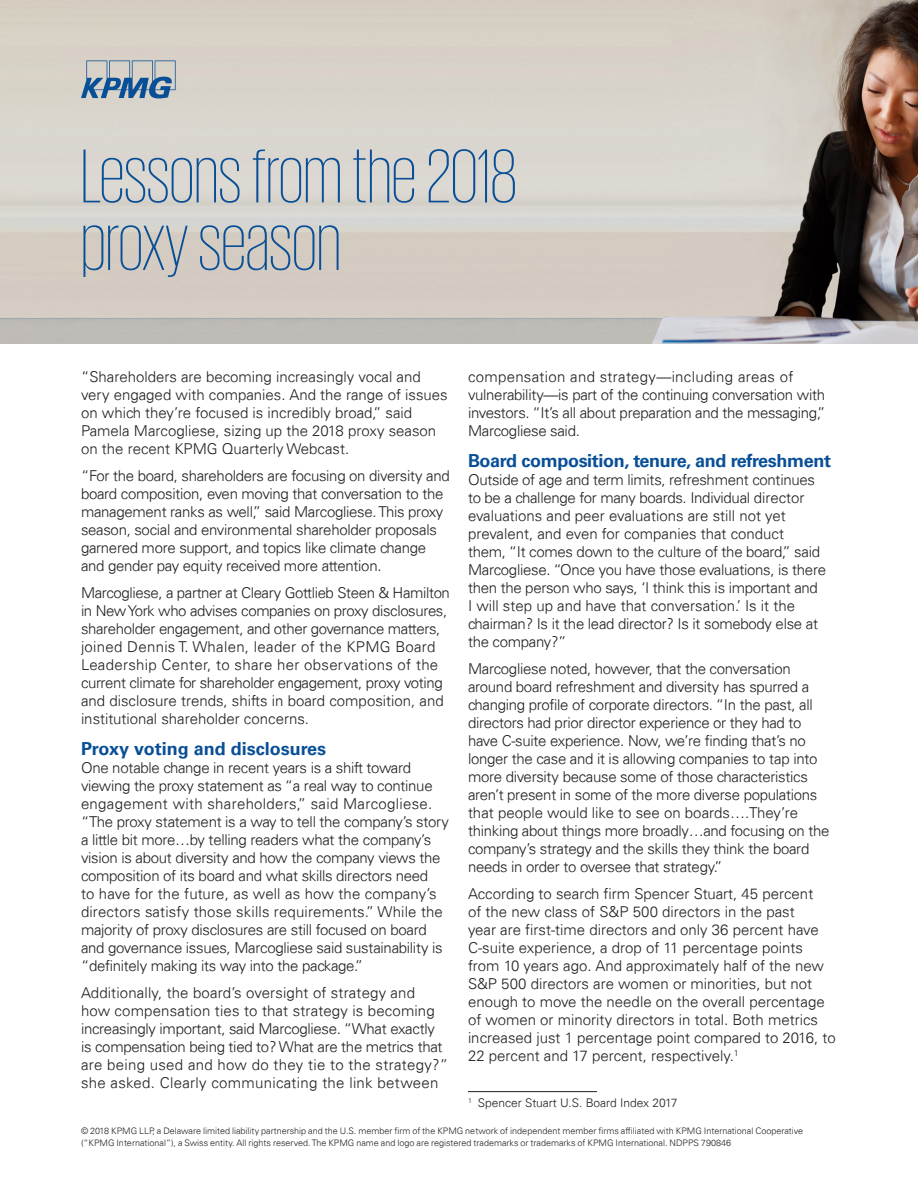
<style>
.page{position:relative;width:918px;height:1188px;background:#fff}
.page>*{position:absolute;margin:0;border:0;box-sizing:border-box;transform-origin:0 0}
.Title_60pt{font:200 78px/67.5px "KPMG";letter-spacing:-.005em;color:#094f97}
.Subhead_12pt{font:700 18px "Univers 65";letter-spacing:-.02em;color:#094f97}
.Subhead_12pt-2{font:700 18px "Univers 65";color:#094f97}
.Bodycopy_10pt{font:300 15px/18px "Univers 45";letter-spacing:-.02em;color:#231f20}
.Bodycopy_10pt-2{font:300 15px/18px "Univers 45";color:#231f20}
.Bodycopy_10pt-3{font:300 15px/18px "Univers 45";letter-spacing:.01em;color:#231f20}
.Bodycopy_10pt-4{font:300 12px "Univers 45";color:#231f20}
.Legal_6pt{font:300 9px/12px "Univers 45";color:#231f20}
</style>
<div class="page">
<img style="left:0;top:0;width:918px;height:344px">
<svg style="left:81px;top:60px;width:95px;height:38px;background:#8fa4b6"></svg>
<hr style="left:468px;top:1091px;width:129px;height:1px;background:#231f20">
<p class="Title_60pt" style="left:81px;top:141px;width:438px">Lessons from the 2018 proxy season</p>
<p class="Bodycopy_10pt-2" style="left:81px;top:368px;width:368px">“Shareholders are becoming increasingly vocal and very engaged with companies. And the range of issues on which they’re focused is incredibly broad,” said Pamela Marcogliese, sizing up the 2018 proxy season on the recent KPMG Quarterly Webcast.</p>
<p class="Bodycopy_10pt" style="left:81px;top:467px;width:370px">“For the board, shareholders are focusing on diversity and board composition, even moving that conversation to the management ranks as well,” said Marcogliese. This proxy season, social and environmental shareholder proposals garnered more support, and topics like climate change and gender pay equity received more attention.</p>
<p class="Bodycopy_10pt" style="left:81px;top:584px;width:370px">Marcogliese, a partner at Cleary Gottlieb Steen &amp; Hamilton in New York who advises companies on proxy disclosures, shareholder engagement, and other governance matters, joined Dennis T. Whalen, leader of the KPMG Board Leadership Center, to share her observations of the current climate for shareholder engagement, proxy voting and disclosure trends, shifts in board composition, and institutional shareholder concerns.</p>
<p class="Subhead_12pt-2" style="left:81px;top:738px;width:247px">Proxy voting and disclosures</p>
<p class="Bodycopy_10pt" style="left:81px;top:758px;width:369px">One notable change in recent years is a shift toward viewing the proxy statement as “a real way to continue engagement with shareholders,” said Marcogliese. “The proxy statement is a way to tell the company’s story a little bit more…by telling readers what the company’s vision is about diversity and how the company views the composition of its board and what skills directors need<br>to have for the future, as well as how the company’s directors satisfy those skills requirements.” While the majority of proxy disclosures are still focused on board and governance issues, Marcogliese said sustainability is “definitely making its way into the package.”</p>
<p class="Bodycopy_10pt-3" style="left:81px;top:983px;width:369px">Additionally, the board’s oversight of strategy and<br>how compensation ties to that strategy is becoming increasingly important, said Marcogliese. “What exactly is compensation being tied to? What are the metrics that are being used and how do they tie to the strategy?” she asked. Clearly communicating the link between</p>
<p class="Bodycopy_10pt" style="left:468px;top:368px;width:359px">compensation and strategy—including areas of vulnerability—is part of the continuing conversation with investors. “It’s all about preparation and the messaging,” Marcogliese said.</p>
<p class="Subhead_12pt" style="left:468px;top:450px;width:365px">Board composition, tenure, and refreshment</p>
<p class="Bodycopy_10pt" style="left:468px;top:470px;width:360px">Outside of age and term limits, refreshment continues to be a challenge for many boards. Individual director evaluations and peer evaluations are still not yet prevalent, and even for companies that conduct<br>them, “It comes down to the culture of the board,” said Marcogliese. “Once you have those evaluations, is there then the person who says, ‘I think this is important and<br>I will step up and have that conversation.’ Is it the chairman? Is it the lead director? Is it somebody else at the company?”</p>
<p class="Bodycopy_10pt" style="left:468px;top:659px;width:363px">Marcogliese noted, however, that the conversation around board refreshment and diversity has spurred a changing profile of corporate directors. “In the past, all directors had prior director experience or they had to have C-suite experience. Now, we’re finding that’s no longer the case and it is allowing companies to tap into more diversity because some of those characteristics aren’t present in some of the more diverse populations that people would like to see on boards….They’re thinking about things more broadly…and focusing on the company’s strategy and the skills they think the board needs in order to oversee that strategy.”</p>
<p class="Bodycopy_10pt-2" style="left:468px;top:884px;width:369px">According to search firm Spencer Stuart, 45 percent<br>of the new class of S&amp;P 500 directors in the past<br>year are first-time directors and only 36 percent have C-suite experience, a drop of 11 percentage points from 10 years ago. And approximately half of the new S&amp;P 500 directors are women or minorities, but not enough to move the needle on the overall percentage of women or minority directors in total. Both metrics increased just 1 percentage point compared to 2016, to 22 percent and 17 percent, respectively.<sup>1</sup></p>
<p class="Bodycopy_10pt-4" style="left:468px;top:1096px;width:211px"><sup>1</sup> Spencer Stuart U.S. Board Index 2017</p>
<p class="Legal_6pt" style="left:81px;top:1125px;width:724px">© 2018 KPMG LLP, a Delaware limited liability partnership and the U.S. member firm of the KPMG network of independent member firms affiliated with KPMG International Cooperative (“KPMG International”), a Swiss entity. All rights reserved. The KPMG name and logo are registered trademarks or trademarks of KPMG International. NDPPS 790846</p>
</div>
